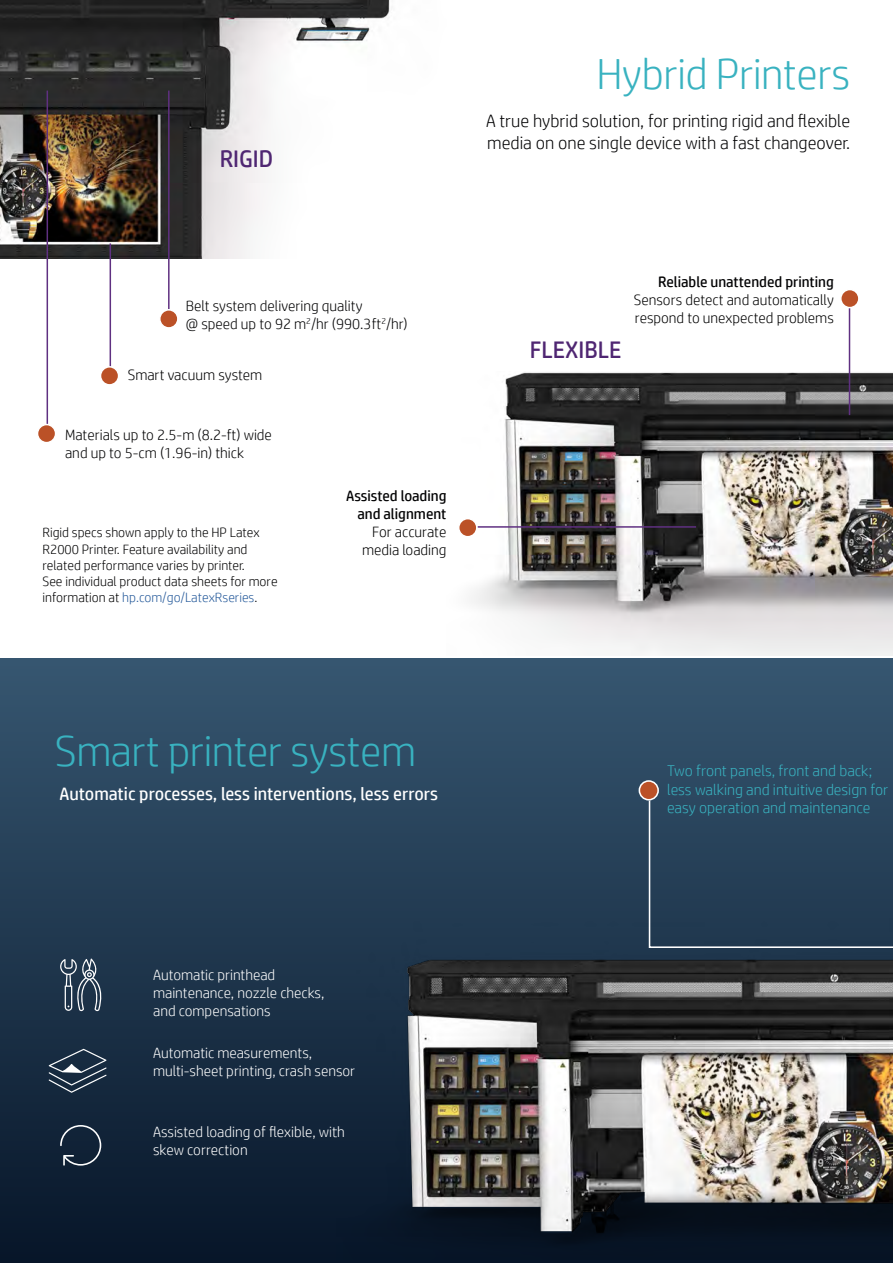
<style>
.page{position:relative;width:893px;height:1263px;background:#fff}
.page>*{position:absolute;margin:0;border:0;box-sizing:border-box;transform-origin:0 0}
.t1{font:300 43.5px "HP Simplified";letter-spacing:-.01em;color:#39b2c0}
.t2{font:24px "HP Simplified";color:#4f2672}
.t3{font:300 18px/21.6px "HP Simplified";color:#020203}
.t4{font:18px "HP Simplified";letter-spacing:-.005em;color:#fff}
.t5{font:300 15.6px/18.8px "HP Simplified";color:#39b2c0}
.t6{font:300 15px/18px "HP Simplified";color:#fff}
.t7{font:300 15px/18px "HP Simplified";color:#020203}
.t8{font:300 15px/18px "HP Simplified";color:#000}
.t9{font:15px/18px "HP Simplified";color:#020203;text-align:right}
.t10{font:300 13.5px/16.2px "HP Simplified";color:#020203}
.s1{color:#275b9b}
</style>
<div class="page">
<div style="left:0;top:658px;width:893px;height:605px;background:linear-gradient(to bottom,#365670,#071529)"></div>
<img style="left:471px;top:372px;width:422px;height:284px">
<img style="left:0;top:0;width:390px;height:258px">
<hr style="left:168px;top:91px;width:2px;height:218px;background:#5f3081">
<hr style="left:110px;top:243px;width:1px;height:133px;background:#5f3081">
<hr style="left:47px;top:91px;width:1px;height:343px;background:#5f3081">
<hr style="left:849px;top:303px;width:1px;height:112px;background:#5f3081">
<hr style="left:477px;top:526px;width:219px;height:2px;background:#5f3081">
<div style="left:648px;top:799px;width:245px;height:70px;background:#29435b"></div>
<div style="left:639px;top:781px;width:19px;height:19px;background:#bb5127;border-radius:50%"></div>
<div style="left:639px;top:780px;width:20px;height:20px;border:2px solid #fff;border-radius:50%"></div>
<svg style="left:60px;top:958px;width:45px;height:53px;background:#485a6c"></svg>
<svg style="left:49px;top:1049px;width:58px;height:44px;background:#37485a"></svg>
<svg style="left:60px;top:1125px;width:41px;height:40px;background:#2d3d4f"></svg>
<div style="left:160px;top:310px;width:18px;height:18px;background:#bb5127;border-radius:50%"></div>
<div style="left:159px;top:309px;width:20px;height:20px;border:2px solid #fff;border-radius:50%"></div>
<div style="left:101px;top:367px;width:18px;height:18px;background:#bb5127;border-radius:50%"></div>
<div style="left:100px;top:366px;width:19px;height:20px;border:2px solid #fff;border-radius:50%"></div>
<div style="left:38px;top:425px;width:18px;height:18px;background:#bb5127;border-radius:50%"></div>
<div style="left:37px;top:424px;width:19px;height:19px;border:2px solid #fff;border-radius:50%"></div>
<div style="left:841px;top:290px;width:18px;height:18px;background:#bb5127;border-radius:50%"></div>
<div style="left:840px;top:289px;width:20px;height:19px;border:2px solid #fff;border-radius:50%"></div>
<div style="left:459px;top:519px;width:18px;height:18px;background:#bb5127;border-radius:50%"></div>
<div style="left:458px;top:518px;width:19px;height:19px;border:2px solid #fff;border-radius:50%"></div>
<img style="left:336px;top:869px;width:557px;height:391px">
<h2 class="t2" style="left:220px;top:145px;width:55px">RIGID</h2>
<h1 class="t1" style="left:597px;top:50px;width:255px">Hybrid Printers</h1>
<h3 class="t3" style="left:486px;top:110px;width:366px">A true hybrid solution, for printing rigid and flexible media on one single device with a fast changeover.</h3>
<p class="t7" style="left:186px;top:296px;width:223px">Belt system delivering quality<br>@ speed up to 92 m<sup>2</sup>/hr (990.3ft<sup>2</sup>/hr)</p>
<p class="t7" style="left:128px;top:366px;width:136px">Smart vacuum system</p>
<p class="t7" style="left:65px;top:425px;width:208px">Materials up to 2.5-m (8.2-ft) wide and up to 5-cm (1.96-in) thick</p>
<p class="t10" style="left:43px;top:524px;width:237px">Rigid specs shown apply to the HP Latex R2000 Printer. Feature availability and related performance varies by printer.<br>See individual product data sheets for more information at <span class="s1">hp.com/go/LatexRseries</span>.</p>
<p class="t9" style="left:346px;top:487px;width:102px">Assisted loading and alignment</p>
<p class="t8" style="left:362px;top:523px;width:86px;text-align:right">For accurate media loading</p>
<h2 class="t2" style="left:530px;top:336px;width:93px">FLEXIBLE</h2>
<p class="t9" style="left:658px;top:272px;width:177px">Reliable unattended printing</p>
<p class="t8" style="left:634px;top:290px;width:202px">Sensors detect and automatically respond to unexpected problems</p>
<h1 class="t1" style="left:55px;top:726px;width:363px">Smart printer system</h1>
<h3 class="t4" style="left:60px;top:783px;width:380px">Automatic processes, less interventions, less errors</h3>
<p class="t5" style="left:667px;top:761px;width:223px">Two front panels, front and back; less walking and intuitive design for easy operation and maintenance</p>
<p class="t6" style="left:153px;top:966px;width:173px">Automatic printhead maintenance, nozzle checks, and compensations</p>
<p class="t6" style="left:153px;top:1043px;width:204px">Automatic measurements, multi-sheet printing, crash sensor</p>
<p class="t6" style="left:153px;top:1123px;width:193px">Assisted loading of flexible, with skew correction</p>
</div>
